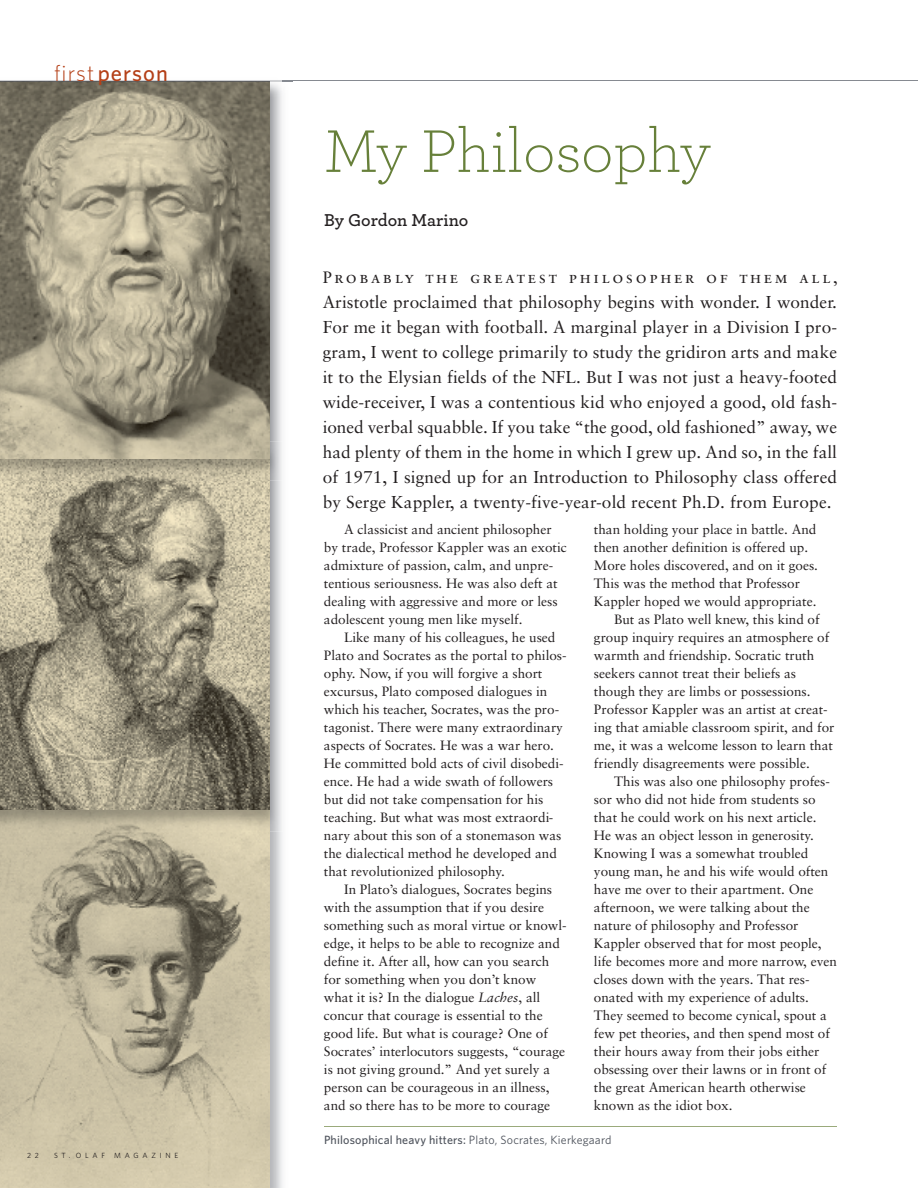
<style>
.page{position:relative;width:918px;height:1188px;background:#fff}
.page>*{position:absolute;margin:0;border:0;box-sizing:border-box;transform-origin:0 0}
.t1{font:300 63px "Archer";color:#67803a}
.t2{font:500 22.5px "Whitney";letter-spacing:.05em;color:#b44018}
.t3{font:600 18px "Archer";color:#231f20}
.t4{font:17.25px/25px "Sabon";letter-spacing:.01em;color:#231f20;text-align:justify}
.t5{font:16.5px "Sabon Roman SC";letter-spacing:.16em;color:#231f20}
.t6{font:13.5px/18px "Sabon";color:#231f20}
.t7{font:500 12px "Whitney";letter-spacing:.015em;color:#4e535c}
.t8{font:7.5px "Whitney";letter-spacing:.5em;color:#231f20}
.s1{font-weight:300}
.s2{font-weight:400}
.s3{font-family:"Sabon Italic Os F"}
</style>
<div class="page">
<img style="left:0;top:832px;width:270px;height:356px">
<img style="left:270px;top:442px;width:13px;height:390px">
<svg style="left:0;top:459px;width:270px;height:351px;background:#9d9680"></svg>
<img style="left:0;top:82px;width:270px;height:377px">
<hr style="left:293px;top:81px;width:625px;height:1px;background:#868a91">
<img style="left:0;top:81px;width:283px;height:1px">
<hr style="left:324px;top:1126px;width:513px;height:1px;background:#9aaa7b">
<h2 class="t2" style="left:54px;top:60px;width:116px"><span class="s1">first</span>person</h2>
<p class="t8" style="left:27px;top:1151px;width:13px">2 2</p>
<p class="t8" style="left:54px;top:1151px;width:126px">ST. OLAF MAGAZINE</p>
<h1 class="t1" style="left:324px;top:130px;width:388px">My Philosophy</h1>
<h3 class="t3" style="left:324px;top:214px;width:146px">By Gordon Marino</h3>
<p class="t5" style="left:323px;top:270px;width:516px">Probably the greatest philosopher of them all,</p>
<p class="t4" style="left:323px;top:291px;width:516px">Aristotle proclaimed that philosophy begins with wonder. I wonder.<br>For me it began with football. A marginal player in a Division I pro&shy;gram, I went to college primarily to study the gridiron arts and make it to the Elysian fields of the NFL. But I was not just a heavy-footed wide-receiver, I was a contentious kid who enjoyed a good, old fash&shy;ioned verbal squabble. If you take “the good, old fashioned” away, we had plenty of them in the home in which I grew up. And so, in the fall of 1971, I signed up for an Introduction to Philosophy class offered by Serge Kappler, a twenty-five-year-old recent Ph.D. from Europe.</p>
<p class="t6" style="left:594px;top:521px;width:224px">than holding your place in battle. And</p>
<p class="t6" style="left:594px;top:539px;width:216px">then another definition is offered up.</p>
<p class="t6" style="left:594px;top:557px;width:226px">More holes discovered, and on it goes.</p>
<p class="t6" style="left:594px;top:575px;width:207px">This was the method that Professor</p>
<p class="t6" style="left:594px;top:593px;width:224px">Kappler hoped we would appropriate.</p>
<p class="t6" style="left:614px;top:611px;width:207px">But as Plato well knew, this kind of</p>
<p class="t6" style="left:594px;top:629px;width:237px">group inquiry requires an atmosphere of</p>
<p class="t6" style="left:594px;top:647px;width:222px">warmth and friendship. Socratic truth</p>
<p class="t6" style="left:594px;top:665px;width:204px">seekers cannot treat their beliefs as</p>
<p class="t6" style="left:594px;top:683px;width:218px">though they are limbs or possessions.</p>
<p class="t6" style="left:594px;top:701px;width:235px">Professor Kappler was an artist at creat-</p>
<p class="t6" style="left:594px;top:719px;width:242px">ing that amiable classroom spirit, and for</p>
<p class="t6" style="left:594px;top:737px;width:240px">me, it was a welcome lesson to learn that</p>
<p class="t6" style="left:594px;top:755px;width:217px">friendly disagreements were possible.</p>
<p class="t6" style="left:614px;top:773px;width:217px">This was also one philosophy profes-</p>
<p class="t6" style="left:594px;top:791px;width:223px">sor who did not hide from students so</p>
<p class="t6" style="left:594px;top:809px;width:224px">that he could work on his next article.</p>
<p class="t6" style="left:594px;top:827px;width:221px">He was an object lesson in generosity.</p>
<p class="t6" style="left:594px;top:845px;width:216px">Knowing I was a somewhat troubled</p>
<p class="t6" style="left:594px;top:863px;width:236px">young man, he and his wife would often</p>
<p class="t6" style="left:594px;top:881px;width:221px">have me over to their apartment. One</p>
<p class="t6" style="left:594px;top:899px;width:217px">afternoon, we were talking about the</p>
<p class="t6" style="left:594px;top:917px;width:206px">nature of philosophy and Professor</p>
<p class="t6" style="left:594px;top:935px;width:229px">Kappler observed that for most people,</p>
<p class="t6" style="left:594px;top:953px;width:244px">life becomes more and more narrow, even</p>
<p class="t6" style="left:594px;top:971px;width:217px">closes down with the years. That res-</p>
<p class="t6" style="left:594px;top:989px;width:216px">onated with my experience of adults.</p>
<p class="t6" style="left:594px;top:1007px;width:234px">They seemed to become cynical, spout a</p>
<p class="t6" style="left:594px;top:1025px;width:237px">few pet theories, and then spend most of</p>
<p class="t6" style="left:594px;top:1043px;width:227px">their hours away from their jobs either</p>
<p class="t6" style="left:594px;top:1061px;width:234px">obsessing over their lawns or in front of</p>
<p class="t6" style="left:594px;top:1079px;width:213px">the great American hearth otherwise</p>
<p class="t6" style="left:594px;top:1097px;width:140px">known as the idiot box.</p>
<p class="t7" style="left:324px;top:1133px;width:289px">Philosophical heavy hitters: <span class="s2">Plato, Socrates, Kierkegaard</span></p>
<p class="t6" style="left:324px;top:521px;width:244px;text-indent:20px">A classicist and ancient philosopher by trade, Professor Kappler was an exotic admixture of passion, calm, and unpre&shy;tentious seriousness. He was also deft at dealing with aggressive and more or less adolescent young men like myself.</p>
<p class="t6" style="left:324px;top:629px;width:244px;text-indent:20px">Like many of his colleagues, he used Plato and Socrates as the portal to philos&shy;ophy. Now, if you will forgive a short excursus, Plato composed dialogues in which his teacher, Socrates, was the pro&shy;tagonist. There were many extraordinary aspects of Socrates. He was a war hero.<br>He committed bold acts of civil disobedi&shy;ence. He had a wide swath of followers but did not take compensation for his teaching. But what was most extraordi&shy;nary about this son of a stonemason was the dialectical method he developed and that revolutionized philosophy.</p>
<p class="t6" style="left:324px;top:881px;width:244px;text-indent:20px">In Plato’s dialogues, Socrates begins with the assumption that if you desire something such as moral virtue or knowl&shy;edge, it helps to be able to recognize and define it. After all, how can you search for something when you don’t know what it is? In the dialogue <span class="s3">Laches</span>, all concur that courage is essential to the good life. But what is courage? One of Socrates’ interlocutors suggests, “courage is not giving ground.” And yet surely a person can be courageous in an illness, and so there has to be more to courage</p>
</div>
